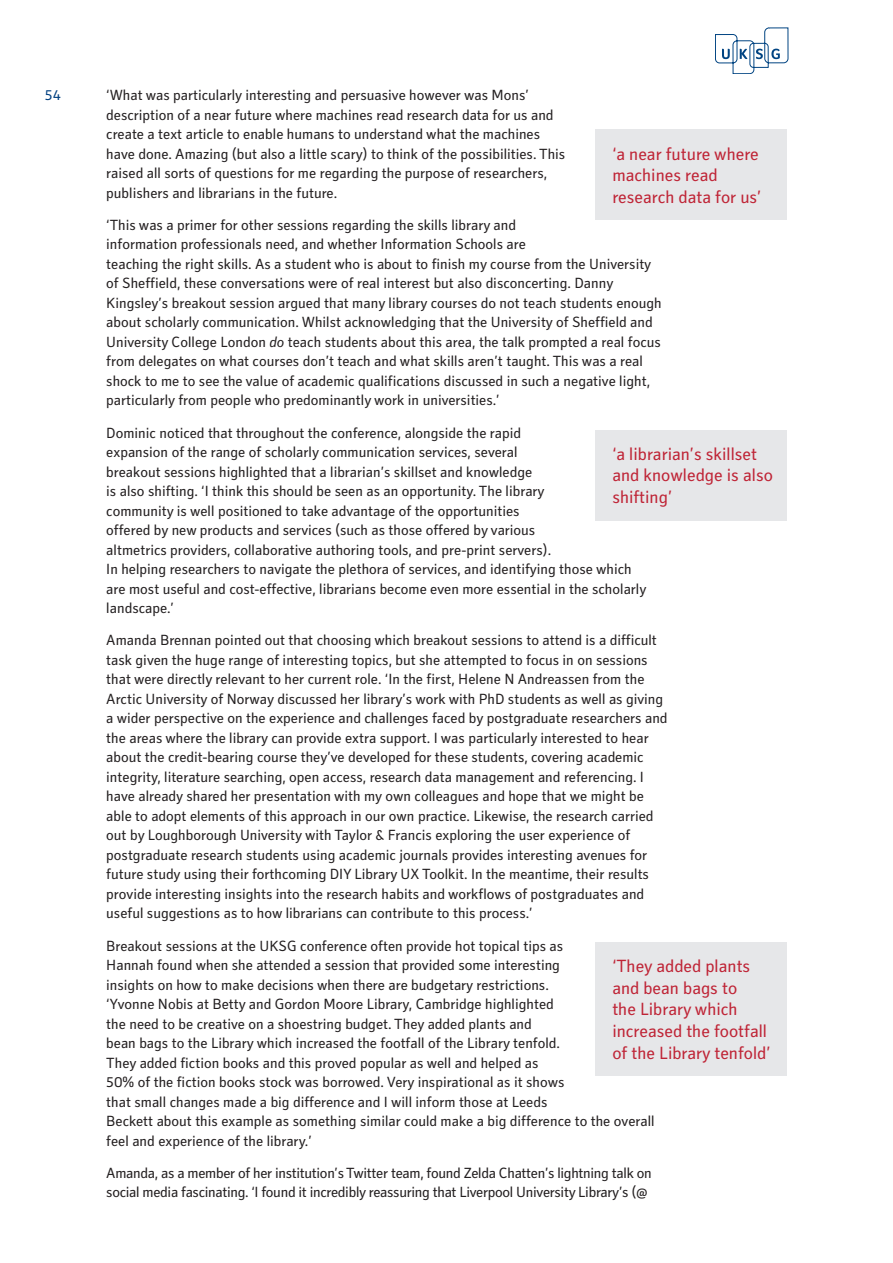
<style>
.page{position:relative;width:893px;height:1263px;background:#fff}
.page>*{position:absolute;margin:0;border:0;box-sizing:border-box;transform-origin:0 0}
.Stand_out_quote{font:18px/21.6px "Secca Std";color:#bf2436}
.Body{font:15px/19.5px "Secca Std";color:#231f20}
.Body-2{font:15px/19.5px "Secca Std";letter-spacing:-.02em;color:#231f20}
.t1{font:15px "Secca Std";color:#014081}
.s1{font-style:italic}
</style>
<div class="page">
<svg style="left:715px;top:28px;width:73px;height:46px"></svg>
<div style="left:595px;top:130px;width:192px;height:90px;background:#e6e7e9"></div>
<div style="left:595px;top:430px;width:192px;height:90px;background:#e6e7e9"></div>
<div style="left:595px;top:942px;width:192px;height:134px;background:#e6e7e9"></div>
<p class="t1" style="left:45px;top:87px;width:18px">54</p>
<p class="Body" style="left:106px;top:86px;width:460px">‘What was particularly interesting and persuasive however was Mons’ description of a near future where machines read research data for us and create a text article to enable humans to understand what the machines have done. Amazing (but also a little scary) to think of the possibilities. This raised all sorts of questions for me regarding the purpose of researchers, publishers and librarians in the future.</p>
<p class="Body" style="left:106px;top:216px;width:557px">‘This was a primer for other sessions regarding the skills library and<br>information professionals need, and whether Information Schools are<br>teaching the right skills. As a student who is about to finish my course from the University of Sheffield, these conversations were of real interest but also disconcerting. Danny Kingsley’s breakout session argued that many library courses do not teach students enough about scholarly communication. Whilst acknowledging that the University of Sheffield and University College London <span class="s1">do</span> teach students about this area, the talk prompted a real focus from delegates on what courses don’t teach and what skills aren’t taught. This was a real shock to me to see the value of academic qualifications discussed in such a negative light, particularly from people who predominantly work in universities.’</p>
<p class="Body" style="left:106px;top:423px;width:542px">Dominic noticed that throughout the conference, alongside the rapid<br>expansion of the range of scholarly communication services, several<br>breakout sessions highlighted that a librarian’s skillset and knowledge<br>is also shifting. ‘I think this should be seen as an opportunity. The library<br>community is well positioned to take advantage of the opportunities<br>offered by new products and services (such as those offered by various<br>altmetrics providers, collaborative authoring tools, and pre-print servers).<br>In helping researchers to navigate the plethora of services, and identifying those which are most useful and cost-effective, librarians become even more essential in the scholarly landscape.’</p>
<p class="Body" style="left:106px;top:631px;width:563px">Amanda Brennan pointed out that choosing which breakout sessions to attend is a difficult task given the huge range of interesting topics, but she attempted to focus in on sessions that were directly relevant to her current role. ‘In the first, Helene N Andreassen from the Arctic University of Norway discussed her library’s work with PhD students as well as giving a wider perspective on the experience and challenges faced by postgraduate researchers and the areas where the library can provide extra support. I was particularly interested to hear about the credit-bearing course they’ve developed for these students, covering academic integrity, literature searching, open access, research data management and referencing. I have already shared her presentation with my own colleagues and hope that we might be able to adopt elements of this approach in our own practice. Likewise, the research carried out by Loughborough University with Taylor &amp; Francis exploring the user experience of postgraduate research students using academic journals provides interesting avenues for future study using their forthcoming DIY Library UX Toolkit. In the meantime, their results provide interesting insights into the research habits and workflows of postgraduates and useful suggestions as to how librarians can contribute to this process.’</p>
<p class="Body" style="left:106px;top:936px;width:550px">Breakout sessions at the UKSG conference often provide hot topical tips as<br>Hannah found when she attended a session that provided some interesting<br>insights on how to make decisions when there are budgetary restrictions.<br>‘Yvonne Nobis at Betty and Gordon Moore Library, Cambridge highlighted<br>the need to be creative on a shoestring budget. They added plants and<br>bean bags to the Library which increased the footfall of the Library tenfold.<br>They added fiction books and this proved popular as well and helped as<br>50% of the fiction books stock was borrowed. Very inspirational as it shows<br>that small changes made a big difference and I will inform those at Leeds<br>Beckett about this example as something similar could make a big difference to the overall feel and experience of the library.’</p>
<p class="Body-2" style="left:106px;top:1164px;width:547px">Amanda, as a member of her institution’s Twitter team, found Zelda Chatten’s lightning talk on social media fascinating. ‘I found it incredibly reassuring that Liverpool University Library’s (@</p>
<p class="Stand_out_quote" style="left:612px;top:143px;width:151px">‘a near future where machines read research data for us’</p>
<p class="Stand_out_quote" style="left:612px;top:444px;width:162px">‘a librarian’s skillset and knowledge is also shifting’</p>
<p class="Stand_out_quote" style="left:612px;top:956px;width:160px">‘They added plants and bean bags to<br>the Library which increased the footfall of the Library tenfold’</p>
</div>
